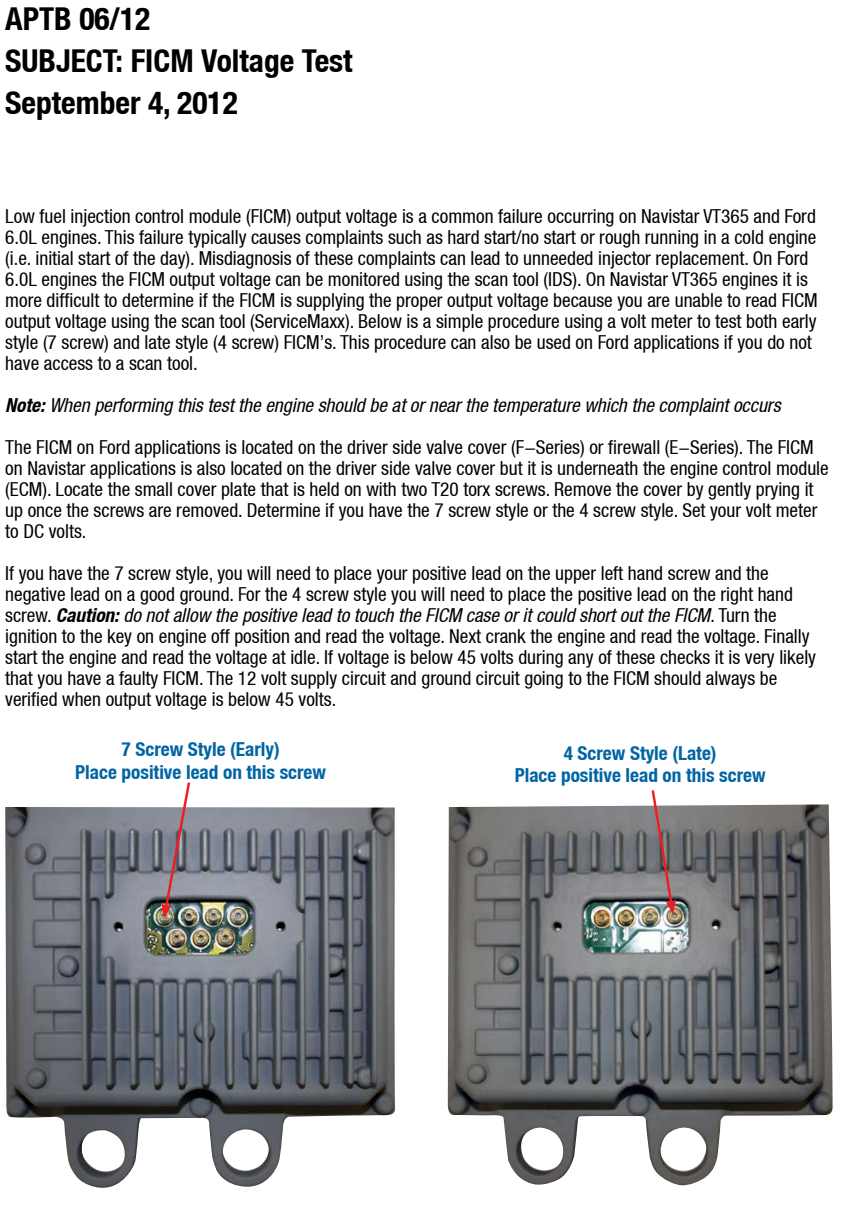
<style>
.page{position:relative;width:851px;height:1211px;background:#fff}
.page>*{position:absolute;margin:0;border:0;box-sizing:border-box;transform-origin:0 0}
.t1{font:700 condensed 31.5px/42px "Helvetica Neue LT";color:#000}
.t2{font:condensed 19.25px/21px "Helvetica Neue LT";color:#000}
.t3{font:700 condensed 19.25px/22.8px "Helvetica Neue LT";color:#0065a4;text-align:center}
.s1{font-weight:700;font-style:italic}
.s2{font-style:italic}
</style>
<div class="page">
<img style="left:5px;top:807px;width:390px;height:381px">
<img style="left:161px;top:782px;width:31px;height:136px">
<img style="left:448px;top:804px;width:384px;height:381px">
<svg style="left:650px;top:790px;width:26px;height:124px;background:#968284"></svg>
<h1 class="t1" style="left:5px;top:-2px;width:349px">APTB 06/12<br>SUBJECT: FICM Voltage Test<br>September 4, 2012</h1>
<p class="t2" style="left:5px;top:205px;width:814px">Low fuel injection control module (FICM) output voltage is a common failure occurring on Navistar VT365 and Ford 6.0L engines. This failure typically causes complaints such as hard start/no start or rough running in a cold engine (i.e. initial start of the day). Misdiagnosis of these complaints can lead to unneeded injector replacement. On Ford 6.0L engines the FICM output voltage can be monitored using the scan tool (IDS). On Navistar VT365 engines it is more difficult to determine if the FICM is supplying the proper output voltage because you are unable to read FICM output voltage using the scan tool (ServiceMaxx). Below is a simple procedure using a volt meter to test both early style (7 screw) and late style (4 screw) FICM’s. This procedure can also be used on Ford applications if you do not have access to a scan tool.</p>
<p class="t2" style="left:5px;top:384px;width:810px;line-height:42px"><span class="s1">Note:</span> <span class="s2">When performing this test the engine should be at or near the temperature which the complaint occurs<br></span>The FICM on Ford applications is located on the driver side valve cover (F-Series) or firewall (E-Series). The FICM</p>
<p class="t2" style="left:5px;top:457px;width:825px">on Navistar applications is also located on the driver side valve cover but it is underneath the engine control module (ECM). Locate the small cover plate that is held on with two T20 torx screws. Remove the cover by gently prying it up once the screws are removed. Determine if you have the 7 screw style or the 4 screw style. Set your volt meter to DC volts.</p>
<p class="t2" style="left:5px;top:562px;width:812px">If you have the 7 screw style, you will need to place your positive lead on the upper left hand screw and the negative lead on a good ground. For the 4 screw style you will need to place the positive lead on the right hand screw. <span class="s1">Caution:</span> <span class="s2">do not allow the positive lead to touch the FICM case or it could short out the FICM.</span> Turn the ignition to the key on engine off position and read the voltage. Next crank the engine and read the voltage. Finally start the engine and read the voltage at idle. If voltage is below 45 volts during any of these checks it is very likely that you have a faulty FICM. The 12 volt supply circuit and ground circuit going to the FICM should always be verified when output voltage is below 45 volts.</p>
<p class="t3" style="left:514px;top:741px;width:252px">4 Screw Style (Late)<br>Place positive lead on this screw</p>
<p class="t3" style="left:75px;top:737px;width:252px">7 Screw Style (Early)<br>Place positive lead on this screw</p>
</div>
